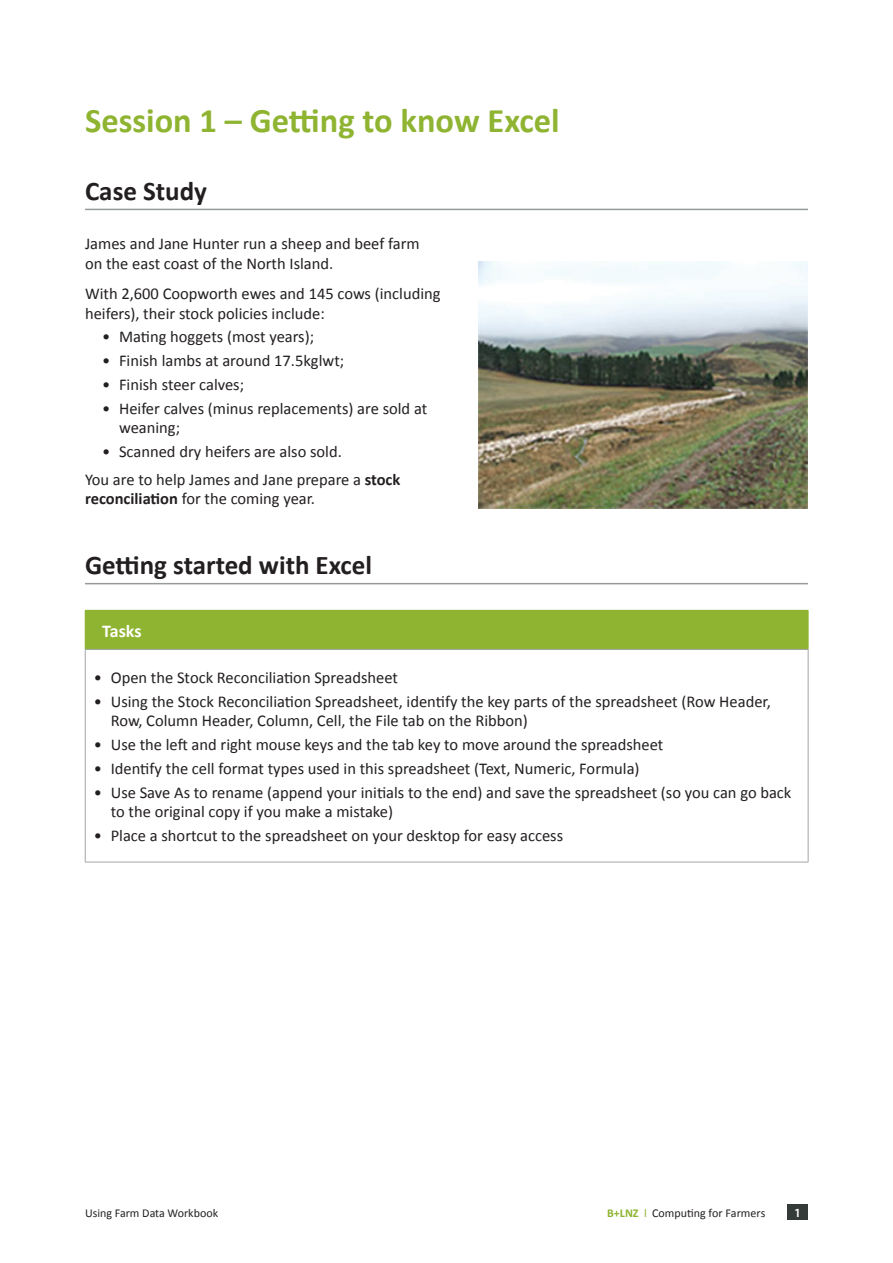
<style>
.page{position:relative;width:893px;height:1263px;background:#fff}
.page>*{position:absolute;margin:0;border:0;box-sizing:border-box;transform-origin:0 0}
.t1{font:700 34.5px "Calibri";color:#8fb431}
.t2{font:700 27px "Calibri";color:#231f20}
.t3{font:700 18px "Calibri";letter-spacing:-.005em;color:#fff}
.t4{font:16.5px/19.5px "Calibri";color:#231f20}
.t5{font:12px "Calibri";color:#231f20}
.t6{font:600 12px "Whitney";color:#fff}
.s1{font-weight:700}
.s2{font-weight:700;color:#8fb431}
.s3{color:#8fb431}
</style>
<div class="page">
<div style="left:787px;top:1204px;width:21px;height:16px;background:#353b39"></div>
<hr style="left:85px;top:209px;width:723px;height:1px;background:#969b9a">
<hr style="left:85px;top:583px;width:723px;height:1px;background:#969b9a">
<div style="left:85px;top:610px;width:723px;height:39px;background:#8fb431"></div>
<hr style="left:85px;top:649px;width:1px;height:213px;background:#a4a5a9">
<hr style="left:808px;top:649px;width:1px;height:213px;background:#a4a5a9">
<hr style="left:85px;top:862px;width:723px;height:1px;background:#a4a5a9">
<hr style="left:808px;top:610px;width:1px;height:39px;background:#8fb431">
<hr style="left:85px;top:649px;width:723px;height:1px;background:#a4a5a9">
<img style="left:478px;top:262px;width:330px;height:247px">
<h1 class="t1" style="left:85px;top:99px;width:476px">Session 1 – Getting to know Excel</h1>
<h2 class="t2" style="left:85px;top:174px;width:124px">Case Study</h2>
<p class="t4" style="left:85px;top:233px;width:336px">James and Jane Hunter run a sheep and beef farm on the east coast of the North Island.</p>
<p class="t4" style="left:85px;top:283px;width:357px">With 2,600 Coopworth ewes and 145 cows (including heifers), their stock policies include:</p>
<p class="t4" style="left:102px;top:326px;width:214px">• Mating hoggets (most years);</p>
<p class="t4" style="left:102px;top:350px;width:244px">• Finish lambs at around 17.5kglwt;</p>
<p class="t4" style="left:102px;top:374px;width:144px">• Finish steer calves;</p>
<p class="t4" style="left:119px;top:398px;width:310px;text-indent:-17px">• Heifer calves (minus replacements) are sold at weaning;</p>
<p class="t4" style="left:85px;top:437px;width:317px;line-height:28px;text-indent:17px">• Scanned dry heifers are also sold.<br>You are to help James and Jane prepare a <span class="s1">stock</span></p>
<p class="t4" style="left:85px;top:488px;width:232px"><span class="s1">reconciliation</span> for the coming year.</p>
<h2 class="t2" style="left:85px;top:548px;width:289px">Getting started with Excel</h2>
<p class="t3" style="left:102px;top:619px;width:41px">Tasks</p>
<p class="t4" style="left:94px;top:667px;width:306px">• Open the Stock Reconciliation Spreadsheet</p>
<p class="t4" style="left:111px;top:691px;width:662px;text-indent:-17px">• Using the Stock Reconciliation Spreadsheet, identify the key parts of the spreadsheet (Row Header,<br>Row, Column Header, Column, Cell, the File tab on the Ribbon)</p>
<p class="t4" style="left:94px;top:734px;width:571px">• Use the left and right mouse keys and the tab key to move around the spreadsheet</p>
<p class="t4" style="left:94px;top:758px;width:547px">• Identify the cell format types used in this spreadsheet (Text, Numeric, Formula)</p>
<p class="t4" style="left:111px;top:781px;width:682px;text-indent:-17px">• Use Save As to rename (append your initials to the end) and save the spreadsheet (so you can go back to the original copy if you make a mistake)</p>
<p class="t4" style="left:94px;top:825px;width:471px">• Place a shortcut to the spreadsheet on your desktop for easy access</p>
<p class="t5" style="left:85px;top:1205px;width:135px">Using Farm Data Workbook</p>
<p class="t5" style="left:607px;top:1205px;width:160px"><span class="s2">B+LNZ</span> <span class="s3">l</span> Computing for Farmers</p>
<p class="t6" style="left:795px;top:1205px;width:6px">1</p>
</div>
